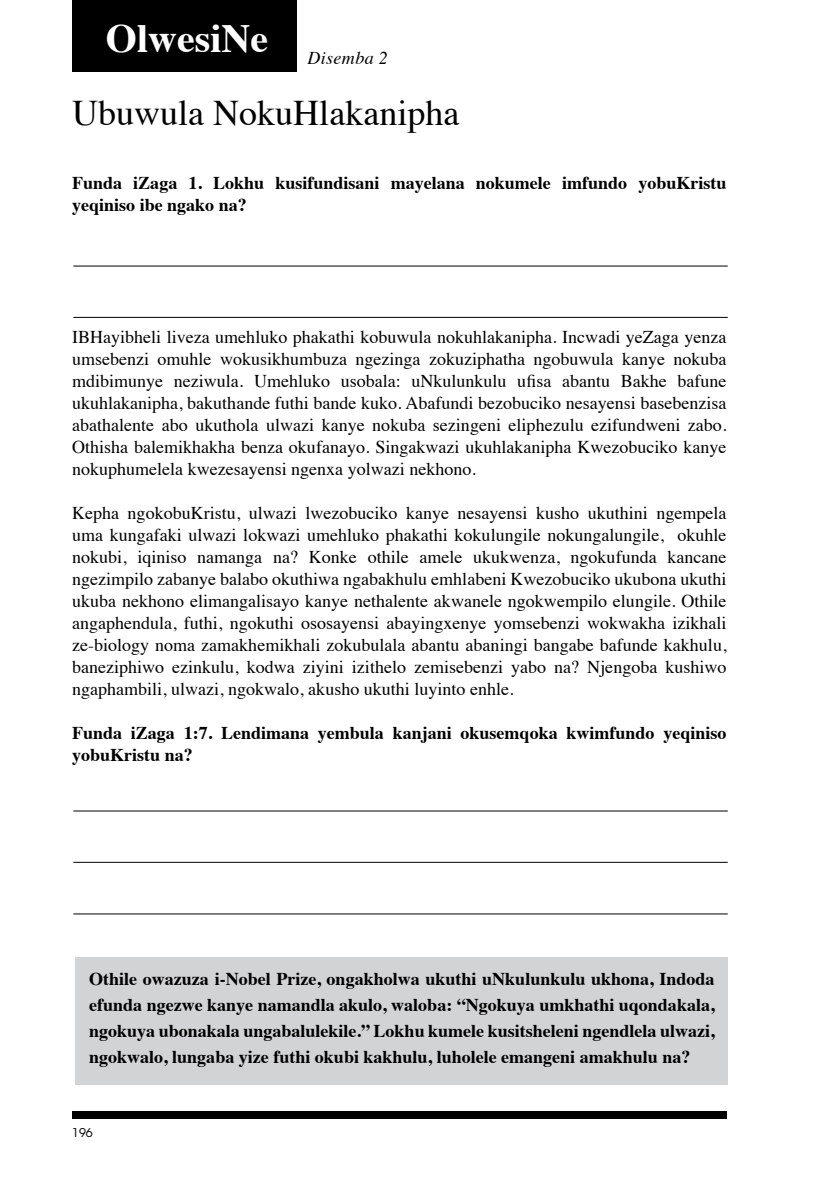
<style>
.page{position:relative;width:840px;height:1191px;background:#fff}
.page>*{position:absolute;margin:0;border:0;box-sizing:border-box;transform-origin:0 0}
.t1{font:700 40px "Times";color:#fff}
.t2{font:36px "Times";color:#000}
.t3{font:18px/22px "Times";color:#000;text-align:justify}
.t4{font:700 18px/26px "Times";color:#000}
.t5{font:italic 18px "Times";letter-spacing:.02em;color:#000}
.t6{font:12px "ITC Avant Garde Std";color:#000}
</style>
<div class="page">
<div style="left:72px;top:1111px;width:654px;height:8px;background:#000"></div>
<div style="left:72px;top:0;width:225px;height:71px;background:#000"></div>
<hr style="left:73px;top:317px;width:654px;height:1px;background:#000">
<hr style="left:73px;top:862px;width:654px;height:1px;background:#000">
<hr style="left:73px;top:265px;width:654px;height:1px;background:#000">
<hr style="left:73px;top:810px;width:654px;height:1px;background:#000">
<hr style="left:73px;top:913px;width:654px;height:1px;background:#000">
<div style="left:75px;top:957px;width:652px;height:127px;background:#d1d3d4"></div>
<h1 class="t1" style="left:106px;top:0;width:164px">OlwesiNe</h1>
<p class="t5" style="left:307px;top:42px;width:82px">Disemba 2</p>
<h2 class="t2" style="left:72px;top:80px;width:388px">Ubuwula NokuHlakanipha</h2>
<p class="t4" style="left:72px;top:170px;width:655px;line-height:22px">Funda iZaga 1. Lokhu kusifundisani mayelana nokumele imfundo yobuKristu yeqiniso ibe ngako na?</p>
<p class="t3" style="left:72px;top:325px;width:655px">IBHayibheli liveza umehluko phakathi kobuwula nokuhlakanipha. Incwadi yeZaga yenza umsebenzi omuhle wokusikhumbuza ngezinga zokuziphatha ngobuwula kanye nokuba mdibimunye neziwula. Umehluko usobala: uNkulunkulu ufisa abantu Bakhe bafune ukuhlakanipha, bakuthande futhi bande kuko. Abafundi bezobuciko nesayensi basebenzisa abathalente abo ukuthola ulwazi kanye nokuba sezingeni eliphezulu ezifundweni zabo.<br>Othisha balemikhakha benza okufanayo. Singakwazi ukuhlakanipha Kwezobuciko kanye nokuphumelela kwezesayensi ngenxa yolwazi nekhono.</p>
<p class="t3" style="left:72px;top:501px;width:655px">Kepha ngokobuKristu, ulwazi lwezobuciko kanye nesayensi kusho ukuthini ngempela uma kungafaki ulwazi lokwazi umehluko phakathi kokulungile nokungalungile, okuhle nokubi, iqiniso namanga na? Konke othile amele ukukwenza, ngokufunda kancane ngezimpilo zabanye balabo okuthiwa ngabakhulu emhlabeni Kwezobuciko ukubona ukuthi ukuba nekhono elimangalisayo kanye nethalente akwanele ngokwempilo elungile. Othile angaphendula, futhi, ngokuthi ososayensi abayingxenye yomsebenzi wokwakha izikhali ze-biology noma zamakhemikhali zokubulala abantu abaningi bangabe bafunde kakhulu, baneziphiwo ezinkulu, kodwa ziyini izithelo zemisebenzi yabo na? Njengoba kushiwo ngaphambili, ulwazi, ngokwalo, akusho ukuthi luyinto enhle.</p>
<p class="t4" style="left:72px;top:720px;width:655px;line-height:22px">Funda iZaga 1:7. Lendimana yembula kanjani okusemqoka kwimfundo yeqiniso yobuKristu na?</p>
<p class="t4" style="left:89px;top:964px;width:626px;text-align:justify">Othile owazuza i-Nobel Prize, ongakholwa ukuthi uNkulunkulu ukhona, Indoda efunda ngezwe kanye namandla akulo, waloba: “Ngokuya umkhathi uqondakala, ngokuya ubonakala ungabalulekile.” Lokhu kumele kusitsheleni ngendlela ulwazi, ngokwalo, lungaba yize futhi okubi kakhulu, luholele emangeni amakhulu na?</p>
<p class="t6" style="left:72px;top:1125px;width:22px">196</p>
</div>
